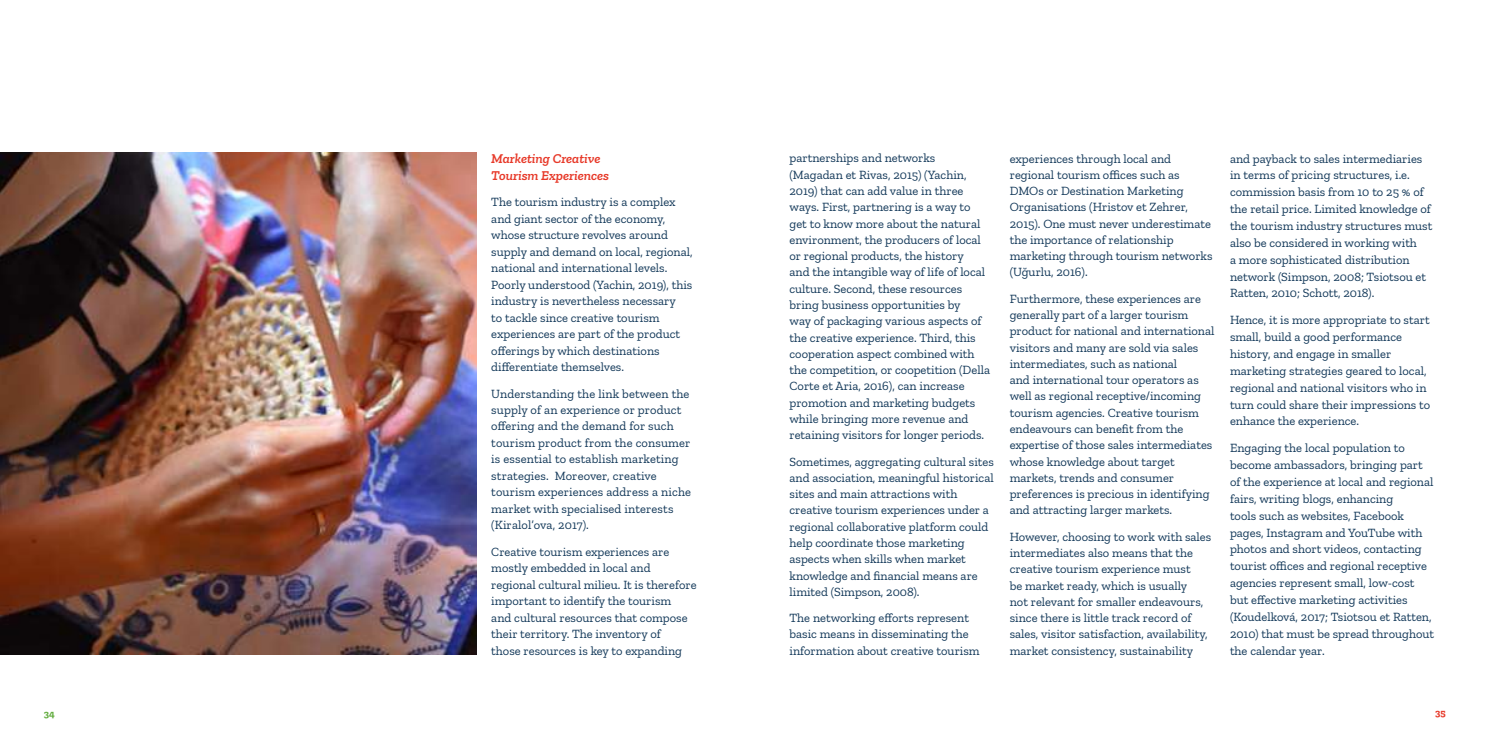
<style>
.page{position:relative;width:1489px;height:745px;background:#fff}
.page>*{position:absolute;margin:0;border:0;box-sizing:border-box;transform-origin:0 0}
.t1{font:italic 600 13.75px/16.5px "Zilla Slab";color:#e73929}
.t2{font:12.5px/16.2px "Zilla Slab";color:#113758}
.t3{font:700 10px "Zilla Slab";color:#63ad3f}
.t4{font:700 10px "Zilla Slab";color:#e73929}
</style>
<div class="page">
<img style="left:0;top:152px;width:476px;height:502px">
<p class="t1" style="left:491px;top:150px;width:119px">Marketing Creative<br>Tourism Experiences</p>
<p class="t2" style="left:491px;top:194px;width:203px">The tourism industry is a complex and giant sector of the economy, whose structure revolves around supply and demand on local, regional, national and international levels.<br>Poorly understood (Yachin, 2019), this industry is nevertheless necessary<br>to tackle since creative tourism experiences are part of the product offerings by which destinations differentiate themselves.</p>
<p class="t2" style="left:491px;top:385px;width:201px">Understanding the link between the supply of an experience or product offering and the demand for such tourism product from the consumer is essential to establish marketing strategies. Moreover, creative tourism experiences address a niche market with specialised interests (Kiralol’ova, 2017).</p>
<p class="t2" style="left:491px;top:543px;width:207px">Creative tourism experiences are mostly embedded in local and regional cultural milieu. It is therefore important to identify the tourism<br>and cultural resources that compose their territory. The inventory of<br>those resources is key to expanding</p>
<p class="t2" style="left:789px;top:150px;width:202px">partnerships and networks (Magadan et Rivas, 2015) (Yachin, 2019) that can add value in three ways. First, partnering is a way to get to know more about the natural environment, the producers of local or regional products, the history<br>and the intangible way of life of local culture. Second, these resources bring business opportunities by<br>way of packaging various aspects of the creative experience. Third, this cooperation aspect combined with the competition, or coopetition (Della Corte et Aria, 2016), can increase promotion and marketing budgets while bringing more revenue and retaining visitors for longer periods.</p>
<p class="t2" style="left:789px;top:453px;width:206px">Sometimes, aggregating cultural sites and association, meaningful historical sites and main attractions with creative tourism experiences under a regional collaborative platform could help coordinate those marketing aspects when skills when market knowledge and financial means are limited (Simpson, 2008).</p>
<p class="t2" style="left:789px;top:609px;width:192px">The networking efforts represent basic means in disseminating the information about creative tourism</p>
<p class="t2" style="left:1009px;top:150px;width:204px">experiences through local and regional tourism offices such as<br>DMOs or Destination Marketing<br>Organisations (Hristov et Zehrer,<br>2015). One must never underestimate the importance of relationship marketing through tourism networks (Uğurlu, 2016).</p>
<p class="t2" style="left:1009px;top:290px;width:206px">Furthermore, these experiences are generally part of a larger tourism product for national and international visitors and many are sold via sales intermediates, such as national<br>and international tour operators as well as regional receptive/incoming tourism agencies. Creative tourism endeavours can benefit from the expertise of those sales intermediates whose knowledge about target markets, trends and consumer preferences is precious in identifying and attracting larger markets.</p>
<p class="t2" style="left:1009px;top:528px;width:203px">However, choosing to work with sales intermediates also means that the creative tourism experience must<br>be market ready, which is usually<br>not relevant for smaller endeavours, since there is little track record of sales, visitor satisfaction, availability, market consistency, sustainability</p>
<p class="t2" style="left:1229px;top:150px;width:204px;line-height:16.9px">and payback to sales intermediaries in terms of pricing structures, i.e. commission basis from 10 to 25 % of the retail price. Limited knowledge of the tourism industry structures must also be considered in working with<br>a more sophisticated distribution network (Simpson, 2008; Tsiotsou et Ratten, 2010; Schott, 2018).</p>
<p class="t2" style="left:1229px;top:311px;width:202px;line-height:16.9px">Hence, it is more appropriate to start small, build a good performance history, and engage in smaller marketing strategies geared to local, regional and national visitors who in turn could share their impressions to enhance the experience.</p>
<p class="t2" style="left:1229px;top:439px;width:206px;line-height:16.9px">Engaging the local population to become ambassadors, bringing part of the experience at local and regional fairs, writing blogs, enhancing<br>tools such as websites, Facebook pages, Instagram and YouTube with photos and short videos, contacting tourist offices and regional receptive agencies represent small, low-cost but effective marketing activities (Koudelková, 2017; Tsiotsou et Ratten, 2010) that must be spread throughout the calendar year.</p>
<p class="t3" style="left:44px;top:707px;width:13px">34</p>
<p class="t4" style="left:1434px;top:706px;width:12px">35</p>
</div>
